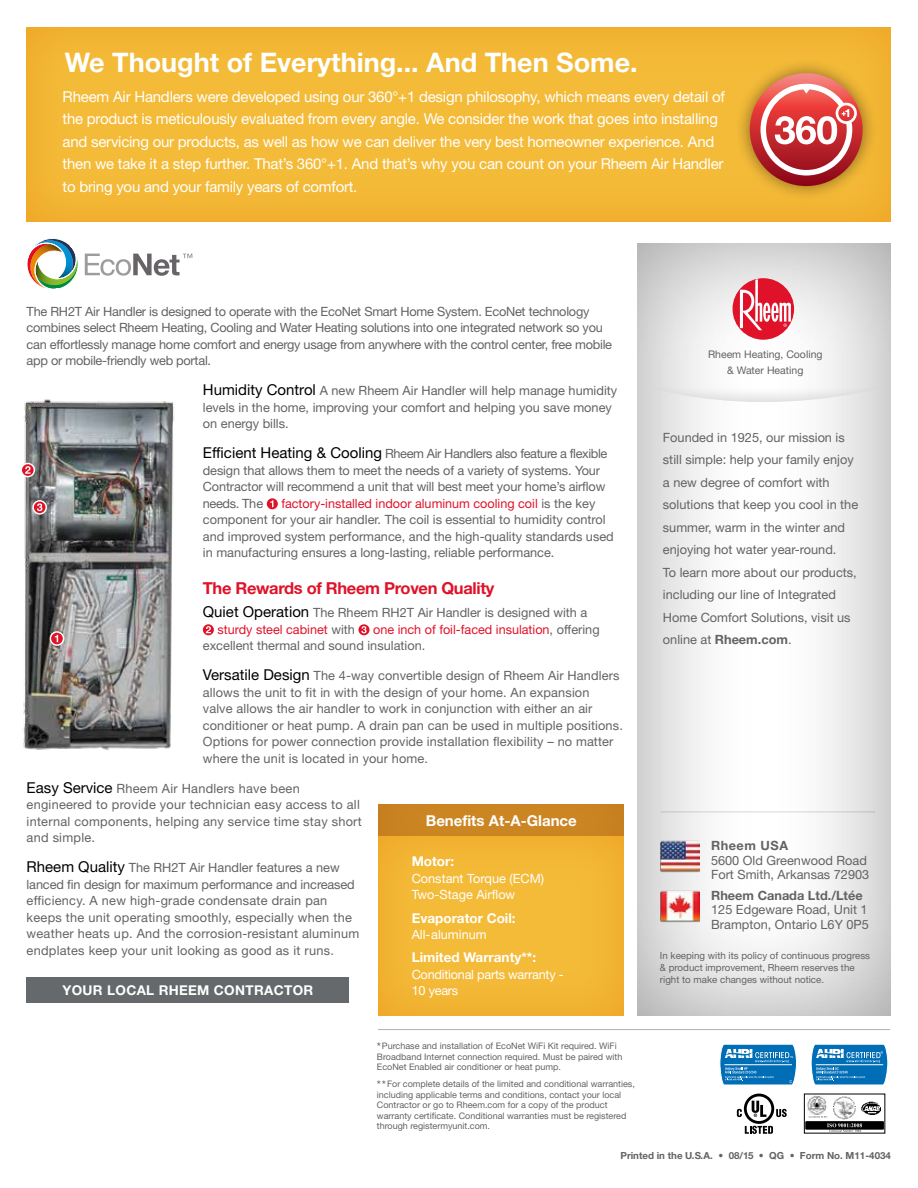
<style>
.page{position:relative;width:918px;height:1188px;background:#fff}
.page>*{position:absolute;margin:0;border:0;box-sizing:border-box;transform-origin:0 0}
.t1{font:700 27px "Rheem Sans";color:#fff}
.t2{font:700 16.5px "Rheem Sans";letter-spacing:-.02em;color:#e01229}
.t3{font:15px/22.5px "Rheem Sans";letter-spacing:-.015em;color:#fff}
.t4{font:700 15px "Rheem Sans";color:#fff}
.t5{font:700 13.5px "Rheem Sans";color:#fff}
.t6{font:700 13.5px "Rheem Sans";letter-spacing:.025em;color:#fff}
.t7{font:12.75px/16.5px "Rheem Sans";color:#636264}
.t8{font:12.75px/16.5px "Rheem Sans";letter-spacing:.02em;color:#636264}
.t9{font:12.75px/16.5px "Rheem Sans";letter-spacing:-.02em;color:#636264}
.t10{font:12.75px/16.5px "Rheem Sans";color:#fff}
.t11{font:12.75px/16.5px "Rheem Sans";letter-spacing:-.02em;color:#fff}
.t12{font:700 12.75px "Rheem Sans";color:#636264}
.t13{font:700 12.75px "Rheem Sans";letter-spacing:.04em;color:#636264}
.t14{font:10.5px/15.8px "Rheem Sans";color:#636264;text-align:center}
.t15{font:9.75px/12px "Rheem Sans";color:#636264}
.t16{font:700 9.75px "Rheem Sans";color:#636264}
.t17{font:9px/10.5px "Rheem Sans";color:#636264}
.s1{font-size:15px;color:#000}
.s2{color:#e01229}
.s3{font-size:12px}
.s4{font-weight:700}
</style>
<div class="page">
<svg style="left:267px;top:498px;width:11px;height:11px"></svg>
<svg style="left:270px;top:500px;width:3px;height:7px"></svg>
<svg style="left:203px;top:624px;width:11px;height:11px"></svg>
<svg style="left:206px;top:626px;width:5px;height:7px"></svg>
<svg style="left:358px;top:624px;width:11px;height:11px"></svg>
<svg style="left:361px;top:626px;width:6px;height:7px"></svg>
<div style="left:23px;top:20px;width:868px;height:202px;background:#f4bb39"></div>
<hr style="left:378px;top:1029px;width:512px;height:1px;background:#b0b2b2">
<div style="left:735px;top:58px;width:143px;height:143px;background:#000;opacity:.45"></div>
<svg style="left:750px;top:73px;width:113px;height:113px;background:#c83e40"></svg>
<svg style="left:761px;top:84px;width:96px;height:92px;background:#da716e"></svg>
<div style="left:378px;top:802px;width:249px;height:35px;background:#cb8622"></div>
<div style="left:375px;top:829px;width:250px;height:187px;background:#f4bb39"></div>
<svg style="left:811px;top:1044px;width:77px;height:41px;background:#368dc6"></svg>
<div style="left:806px;top:1122px;width:77px;height:7px;background:#000"></div>
<div style="left:806px;top:1122px;width:77px;height:7px;border:1px solid #000"></div>
<img style="left:862px;top:1101px;width:19px;height:14px">
<svg style="left:807px;top:1096px;width:55px;height:36px"></svg>
<svg style="left:744px;top:1094px;width:30px;height:30px"></svg>
<svg style="left:747px;top:1096px;width:24px;height:25px"></svg>
<svg style="left:745px;top:1126px;width:28px;height:8px"></svg>
<svg style="left:737px;top:1109px;width:5px;height:8px"></svg>
<svg style="left:776px;top:1109px;width:11px;height:8px"></svg>
<svg style="left:752px;top:1101px;width:14px;height:16px"></svg>
<svg style="left:719px;top:1044px;width:78px;height:41px;background:#398ec7"></svg>
<svg style="left:637px;top:243px;width:254px;height:773px"></svg>
<hr style="left:661px;top:812px;width:214px;height:1px;background:#9d9d9e">
<img style="left:646px;top:386px;width:241px;height:16px">
<div style="left:733px;top:278px;width:61px;height:62px;background:#e01229;border-radius:50%"></div>
<svg style="left:740px;top:279px;width:51px;height:51px"></svg>
<img style="left:661px;top:836px;width:39px;height:37px">
<img style="left:661px;top:886px;width:39px;height:37px">
<div style="left:27px;top:977px;width:322px;height:26px;background:#65696b"></div>
<svg style="left:27px;top:238px;width:52px;height:52px"></svg>
<svg style="left:85px;top:254px;width:107px;height:22px"></svg>
<img style="left:22px;top:399px;width:153px;height:351px">
<svg style="left:50px;top:632px;width:14px;height:13px"></svg>
<div style="left:50px;top:631px;width:14px;height:15px;border:1px solid #fff;border-radius:50%"></div>
<svg style="left:55px;top:635px;width:3px;height:7px"></svg>
<svg style="left:21px;top:464px;width:13px;height:13px"></svg>
<div style="left:21px;top:463px;width:14px;height:14px;border:1px solid #fff;border-radius:50%"></div>
<svg style="left:25px;top:466px;width:6px;height:8px"></svg>
<svg style="left:33px;top:501px;width:13px;height:13px"></svg>
<div style="left:32px;top:500px;width:15px;height:15px;border:1px solid #fff;border-radius:50%"></div>
<svg style="left:37px;top:503px;width:5px;height:8px"></svg>
<h1 class="t1" style="left:65px;top:46px;width:575px">We Thought of Everything... And Then Some.</h1>
<p class="t3" style="left:63px;top:85px;width:664px">Rheem Air Handlers were developed using our 360°+1 design philosophy, which means every detail of the product is meticulously evaluated from every angle. We consider the work that goes into installing and servicing our products, as well as how we can deliver the very best homeowner experience. And then we take it a step further. That’s 360°+1. And that’s why you can count on your Rheem Air Handler to bring you and your family years of comfort.</p>
<p class="t9" style="left:27px;top:303px;width:587px">The RH2T Air Handler is designed to operate with the EcoNet Smart Home System. EcoNet technology combines select Rheem Heating, Cooling and Water Heating solutions into one integrated network so you can effortlessly manage home comfort and energy usage from anywhere with the control center, free mobile app or mobile-friendly web portal.</p>
<p class="t7" style="left:203px;top:382px;width:416px"><span class="s1">Humidity Control</span> A new Rheem Air Handler will help manage humidity levels in the home, improving your comfort and helping you save money on energy bills.</p>
<p class="t7" style="left:203px;top:445px;width:406px"><span class="s1">Efficient Heating &amp; Cooling</span> Rheem Air Handlers also feature a flexible design that allows them to meet the needs of a variety of systems. Your Contractor will recommend a unit that will best meet your home’s airflow needs. The</p>
<p class="t7" style="left:203px;top:495px;width:412px;text-indent:78px"><span class="s2">factory-installed indoor aluminum cooling coil</span> is the key component for your air handler. The coil is essential to humidity control and improved system performance, and the high-quality standards used in manufacturing ensures a long-lasting, reliable performance.</p>
<p class="t2" style="left:203px;top:578px;width:293px">The Rewards of Rheem Proven Quality</p>
<p class="t7" style="left:217px;top:604px;width:372px;text-indent:-15px"><span class="s1">Quiet Operation</span> The Rheem RH2T Air Handler is designed with a <span class="s2">sturdy steel cabinet</span> with</p>
<p class="t7" style="left:203px;top:621px;width:398px;text-indent:170px"><span class="s2">one inch of foil-faced insulation</span>, offering excellent thermal and sound insulation.</p>
<p class="t7" style="left:203px;top:667px;width:422px"><span class="s1">Versatile Design</span> The 4-way convertible design of Rheem Air Handlers allows the unit to fit in with the design of your home. An expansion<br>valve allows the air handler to work in conjunction with either an air conditioner or heat pump. A drain pan can be used in multiple positions.<br>Options for power connection provide installation flexibility – no matter where the unit is located in your home.</p>
<p class="t8" style="left:27px;top:780px;width:337px"><span class="s1">Easy Service</span> Rheem Air Handlers have been engineered to provide your technician easy access to all internal components, helping any service time stay short and simple.</p>
<p class="t8" style="left:27px;top:859px;width:334px"><span class="s1">Rheem Quality</span> The RH2T Air Handler features a new lanced fin design for maximum performance and increased efficiency. A new high-grade condensate drain pan keeps the unit operating smoothly, especially when the weather heats up. And the corrosion-resistant aluminum endplates keep your unit looking as good as it runs.</p>
<p class="t4" style="left:426px;top:812px;width:153px">Benefits At-A-Glance</p>
<p class="t5" style="left:412px;top:853px;width:44px">Motor:</p>
<p class="t10" style="left:412px;top:870px;width:134px">Constant Torque (ECM)<br>Two-Stage Airflow</p>
<p class="t5" style="left:412px;top:909px;width:105px">Evaporator Coil:</p>
<p class="t10" style="left:412px;top:926px;width:77px">All-aluminum</p>
<p class="t5" style="left:412px;top:949px;width:126px">Limited Warranty**:</p>
<p class="t11" style="left:412px;top:966px;width:154px">Conditional parts warranty -<br>10 years</p>
<p class="t6" style="left:62px;top:982px;width:252px">YOUR LOCAL RHEEM CONTRACTOR</p>
<p class="t17" style="left:377px;top:1041px;width:247px"><span class="s3">*</span>Purchase and installation of EcoNet WiFi Kit required. WiFi<br>Broadband Internet connection required. Must be paired with<br>EcoNet Enabled air conditioner or heat pump.</p>
<p class="t17" style="left:377px;top:1079px;width:259px"><span class="s3">**</span>For complete details of the limited and conditional warranties, including applicable terms and conditions, contact your local Contractor or go to Rheem.com for a copy of the product warranty certificate. Conditional warranties must be registered through registermyunit.com.</p>
<p class="t14" style="left:708px;top:346px;width:116px">Rheem Heating, Cooling &amp; Water Heating</p>
<p class="t7" style="left:663px;top:425px;width:197px;line-height:22.5px">Founded in 1925, our mission is still simple: help your family enjoy a new degree of comfort with solutions that keep you cool in the summer, warm in the winter and enjoying hot water year-round.<br>To learn more about our products, including our line of Integrated<br>Home Comfort Solutions, visit us online at <span class="s4">Rheem.com</span>.</p>
<p class="t13" style="left:711px;top:838px;width:79px">Rheem USA</p>
<p class="t7" style="left:711px;top:853px;width:160px;line-height:14.2px">5600 Old Greenwood Road<br>Fort Smith, Arkansas 72903</p>
<p class="t12" style="left:711px;top:887px;width:153px">Rheem Canada Ltd./Ltée</p>
<p class="t7" style="left:711px;top:902px;width:159px;line-height:14.2px">125 Edgeware Road, Unit 1<br>Brampton, Ontario L6Y 0P5</p>
<p class="t15" style="left:660px;top:949px;width:212px">In keeping with its policy of continuous progress &amp; product improvement, Rheem reserves the right to make changes without notice.</p>
<p class="t16" style="left:621px;top:1149px;width:272px">Printed in the U.S.A. • 08/15 • QG • Form No. M11-4034</p>
</div>
